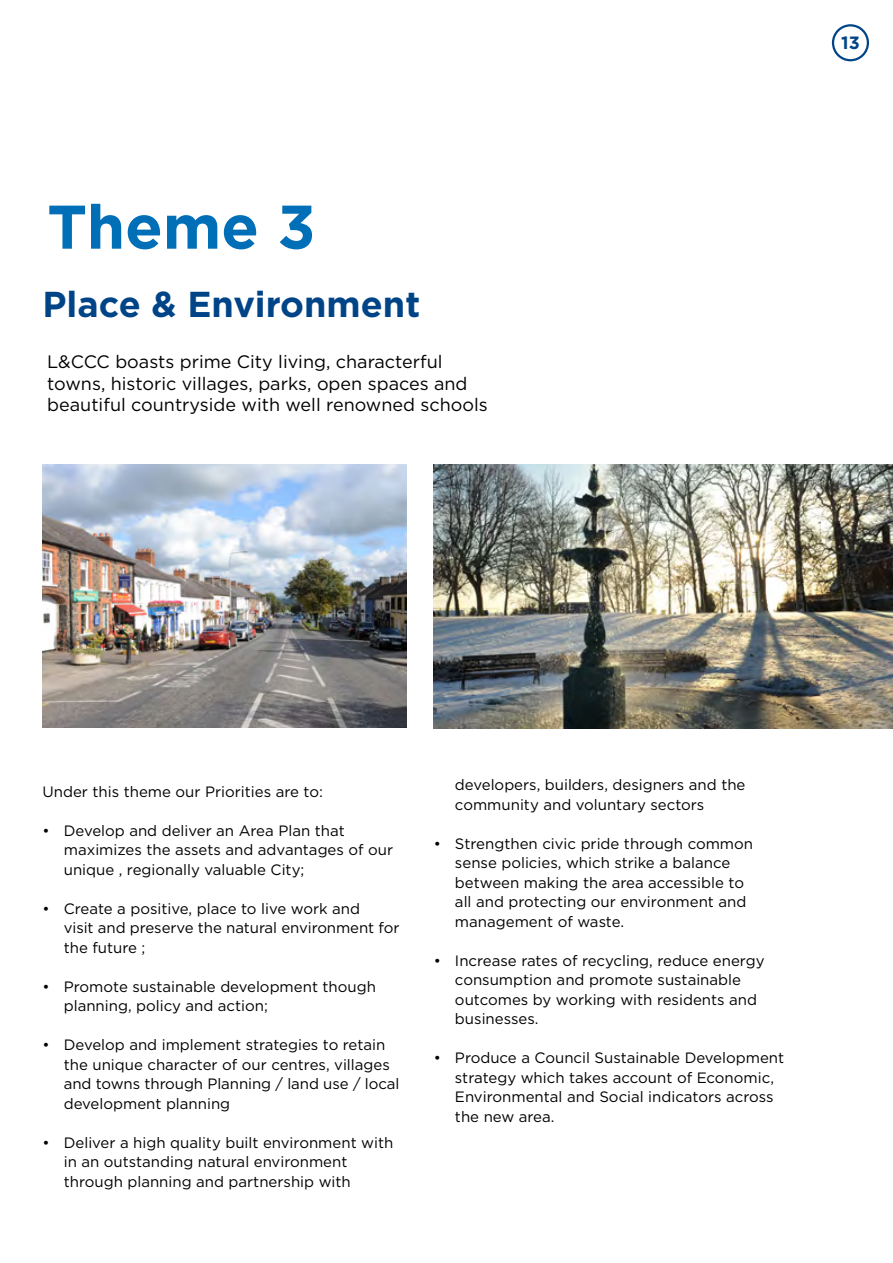
<style>
.page{position:relative;width:893px;height:1263px;background:#fff}
.page>*{position:absolute;margin:0;border:0;box-sizing:border-box;transform-origin:0 0}
.t1{font:700 61.5px "Gotham";color:#006fb7}
.t2{font:700 36px "Gotham";color:#048}
.t3{font:18px/21.6px "Gotham";color:#000}
.t4{font:700 17.85px "Gotham";color:#048}
.t5{font:15px/19.5px "Gotham";color:#000}
</style>
<div class="page">
<img style="left:434px;top:464px;width:459px;height:265px">
<img style="left:43px;top:464px;width:363px;height:263px">
<div style="left:832px;top:24px;width:37px;height:37px;border:2px solid #048;border-radius:50%"></div>
<h1 class="t1" style="left:47px;top:186px;width:270px">Theme 3</h1>
<h2 class="t2" style="left:43px;top:280px;width:379px">Place &amp; Environment</h2>
<p class="t3" style="left:47px;top:350px;width:442px">L&amp;CCC boasts prime City living, characterful towns, historic villages, parks, open spaces and beautiful countryside with well renowned schools</p>
<p class="t4" style="left:841px;top:31px;width:20px">13</p>
<p class="t5" style="left:43px;top:781px;width:282px">Under this theme our Priorities are to:</p>
<p class="t5" style="left:64px;top:820px;width:331px;text-indent:-21px">• Develop and deliver an Area Plan that maximizes the assets and advantages of our unique , regionally valuable City;</p>
<p class="t5" style="left:64px;top:898px;width:337px;text-indent:-21px">• Create a positive, place to live work and<br>visit and preserve the natural environment for the future ;</p>
<p class="t5" style="left:64px;top:976px;width:314px;text-indent:-21px">• Promote sustainable development though planning, policy and action;</p>
<p class="t5" style="left:64px;top:1035px;width:337px;text-indent:-21px">• Develop and implement strategies to retain the unique character of our centres, villages and towns through Planning / land use / local development planning</p>
<p class="t5" style="left:64px;top:1132px;width:331px;text-indent:-21px">• Deliver a high quality built environment with in an outstanding natural environment through planning and partnership with</p>
<p class="t5" style="left:455px;top:775px;width:292px">developers, builders, designers and the community and voluntary sectors</p>
<p class="t5" style="left:455px;top:833px;width:300px;text-indent:-21px">• Strengthen civic pride through common sense policies, which strike a balance between making the area accessible to all and protecting our environment and management of waste.</p>
<p class="t5" style="left:455px;top:950px;width:311px;text-indent:-21px">• Increase rates of recycling, reduce energy consumption and promote sustainable outcomes by working with residents and businesses.</p>
<p class="t5" style="left:455px;top:1048px;width:331px;text-indent:-21px">• Produce a Council Sustainable Development strategy which takes account of Economic, Environmental and Social indicators across the new area.</p>
</div>
